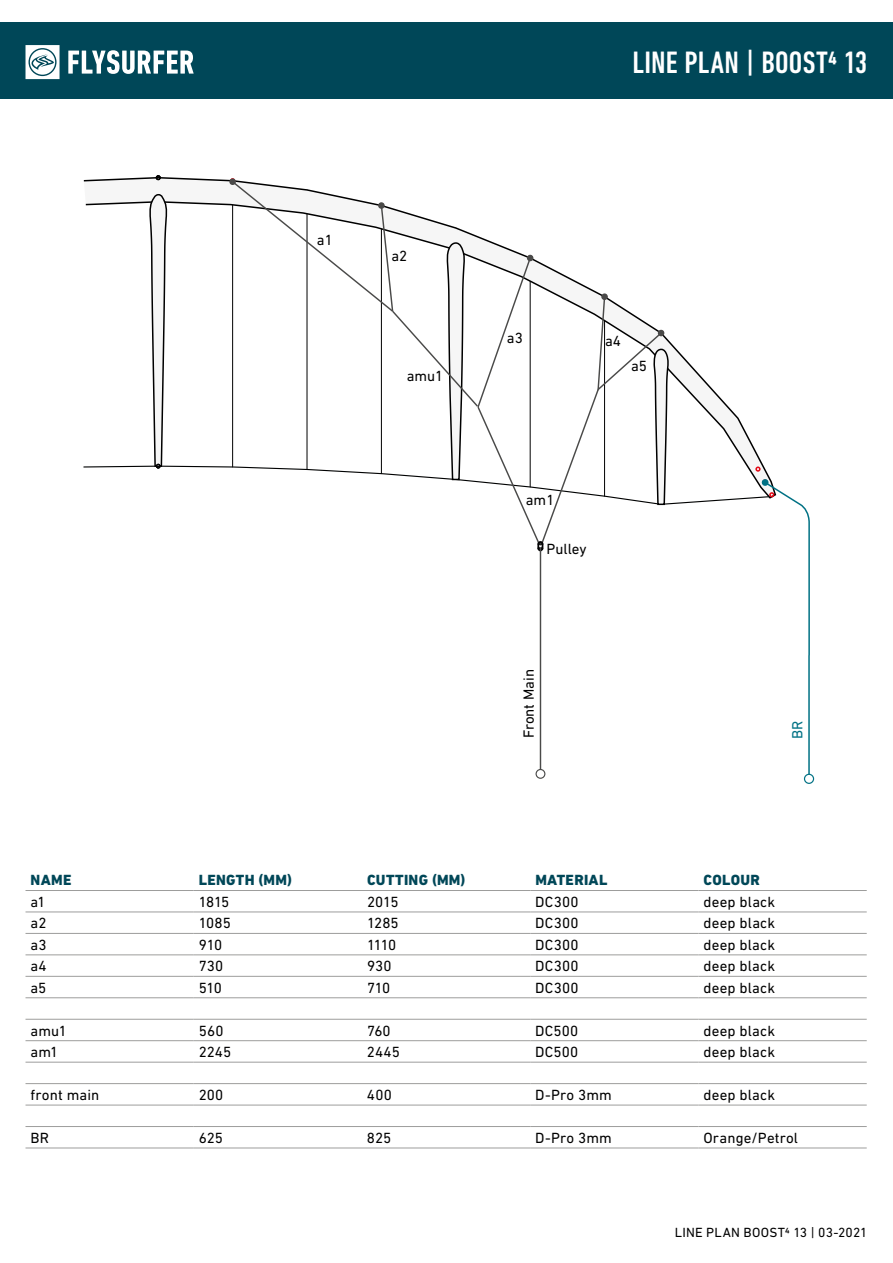
<style>
.page{position:relative;width:893px;height:1263px;background:#fff}
.page>*{position:absolute;margin:0;border:0;box-sizing:border-box;transform-origin:0 0}
.t1{font:500 condensed 31.5px "DIN Next LT Pro";letter-spacing:.01em;color:#fff}
.t2{font:15px "DIN Next LT Pro";letter-spacing:.01em;color:#000}
.t3{font:800 15px "DIN Next LT Pro";letter-spacing:.02em;color:#004758}
.t4{font:15px "DIN Next LT Pro";color:#007184}
.t5{font:13.5px "DIN Next LT Pro";letter-spacing:.015em;color:#000}
</style>
<div class="page">
<div style="left:0;top:22px;width:893px;height:77px;background:#004758"></div>
<svg style="left:68px;top:50px;width:126px;height:24px"></svg>
<svg style="left:26px;top:45px;width:34px;height:34px"></svg>
<svg style="left:83px;top:175px;width:731px;height:609px"></svg>
<hr style="left:26px;top:912px;width:168px;height:1px;background:#9d9d9c">
<hr style="left:194px;top:912px;width:168px;height:1px;background:#9d9d9c">
<hr style="left:362px;top:912px;width:168px;height:1px;background:#9d9d9c">
<hr style="left:530px;top:912px;width:168px;height:1px;background:#9d9d9c">
<hr style="left:698px;top:912px;width:169px;height:1px;background:#9d9d9c">
<hr style="left:26px;top:933px;width:168px;height:1px;background:#9d9d9c">
<hr style="left:194px;top:933px;width:168px;height:1px;background:#9d9d9c">
<hr style="left:362px;top:933px;width:168px;height:1px;background:#9d9d9c">
<hr style="left:530px;top:933px;width:168px;height:1px;background:#9d9d9c">
<hr style="left:698px;top:933px;width:169px;height:1px;background:#9d9d9c">
<hr style="left:26px;top:954px;width:168px;height:1px;background:#9d9d9c">
<hr style="left:194px;top:954px;width:168px;height:1px;background:#9d9d9c">
<hr style="left:362px;top:954px;width:168px;height:1px;background:#9d9d9c">
<hr style="left:530px;top:954px;width:168px;height:1px;background:#9d9d9c">
<hr style="left:698px;top:954px;width:169px;height:1px;background:#9d9d9c">
<hr style="left:26px;top:976px;width:168px;height:1px;background:#9d9d9c">
<hr style="left:194px;top:976px;width:168px;height:1px;background:#9d9d9c">
<hr style="left:362px;top:976px;width:168px;height:1px;background:#9d9d9c">
<hr style="left:530px;top:976px;width:168px;height:1px;background:#9d9d9c">
<hr style="left:698px;top:976px;width:169px;height:1px;background:#9d9d9c">
<hr style="left:26px;top:997px;width:168px;height:1px;background:#9d9d9c">
<hr style="left:194px;top:997px;width:168px;height:1px;background:#9d9d9c">
<hr style="left:362px;top:997px;width:168px;height:1px;background:#9d9d9c">
<hr style="left:530px;top:997px;width:168px;height:1px;background:#9d9d9c">
<hr style="left:698px;top:997px;width:169px;height:1px;background:#9d9d9c">
<hr style="left:26px;top:1019px;width:168px;height:1px;background:#9d9d9c">
<hr style="left:194px;top:1019px;width:168px;height:1px;background:#9d9d9c">
<hr style="left:362px;top:1019px;width:168px;height:1px;background:#9d9d9c">
<hr style="left:530px;top:1019px;width:168px;height:1px;background:#9d9d9c">
<hr style="left:698px;top:1019px;width:169px;height:1px;background:#9d9d9c">
<hr style="left:26px;top:1040px;width:168px;height:1px;background:#9d9d9c">
<hr style="left:194px;top:1040px;width:168px;height:1px;background:#9d9d9c">
<hr style="left:362px;top:1040px;width:168px;height:1px;background:#9d9d9c">
<hr style="left:530px;top:1040px;width:168px;height:1px;background:#9d9d9c">
<hr style="left:698px;top:1040px;width:169px;height:1px;background:#9d9d9c">
<hr style="left:26px;top:1062px;width:168px;height:1px;background:#9d9d9c">
<hr style="left:194px;top:1062px;width:168px;height:1px;background:#9d9d9c">
<hr style="left:362px;top:1062px;width:168px;height:1px;background:#9d9d9c">
<hr style="left:530px;top:1062px;width:168px;height:1px;background:#9d9d9c">
<hr style="left:698px;top:1062px;width:169px;height:1px;background:#9d9d9c">
<hr style="left:26px;top:1083px;width:168px;height:1px;background:#9d9d9c">
<hr style="left:194px;top:1083px;width:168px;height:1px;background:#9d9d9c">
<hr style="left:362px;top:1083px;width:168px;height:1px;background:#9d9d9c">
<hr style="left:530px;top:1083px;width:168px;height:1px;background:#9d9d9c">
<hr style="left:698px;top:1083px;width:169px;height:1px;background:#9d9d9c">
<hr style="left:26px;top:1105px;width:168px;height:1px;background:#9d9d9c">
<hr style="left:194px;top:1105px;width:168px;height:1px;background:#9d9d9c">
<hr style="left:362px;top:1105px;width:168px;height:1px;background:#9d9d9c">
<hr style="left:530px;top:1105px;width:168px;height:1px;background:#9d9d9c">
<hr style="left:698px;top:1105px;width:169px;height:1px;background:#9d9d9c">
<hr style="left:26px;top:1126px;width:168px;height:1px;background:#9d9d9c">
<hr style="left:194px;top:1126px;width:168px;height:1px;background:#9d9d9c">
<hr style="left:362px;top:1126px;width:168px;height:1px;background:#9d9d9c">
<hr style="left:530px;top:1126px;width:168px;height:1px;background:#9d9d9c">
<hr style="left:698px;top:1126px;width:169px;height:1px;background:#9d9d9c">
<hr style="left:26px;top:1148px;width:168px;height:1px;background:#9d9d9c">
<hr style="left:194px;top:1148px;width:168px;height:1px;background:#9d9d9c">
<hr style="left:362px;top:1148px;width:168px;height:1px;background:#9d9d9c">
<hr style="left:530px;top:1148px;width:168px;height:1px;background:#9d9d9c">
<hr style="left:698px;top:1148px;width:169px;height:1px;background:#9d9d9c">
<hr style="left:26px;top:890px;width:168px;height:1px;background:#9d9d9c">
<hr style="left:194px;top:890px;width:168px;height:1px;background:#9d9d9c">
<hr style="left:362px;top:890px;width:168px;height:1px;background:#9d9d9c">
<hr style="left:530px;top:890px;width:168px;height:1px;background:#9d9d9c">
<hr style="left:698px;top:890px;width:169px;height:1px;background:#9d9d9c">
<p class="t2" style="left:317px;top:231px;width:17px">a1</p>
<p class="t2" style="left:391px;top:247px;width:17px">a2</p>
<p class="t2" style="left:407px;top:367px;width:38px">amu1</p>
<h1 class="t1" style="left:632px;top:44px;width:237px">LINE PLAN | BOOST4 13</h1>
<p class="t2" style="left:507px;top:330px;width:17px">a3</p>
<p class="t2" style="left:605px;top:332px;width:17px">a4</p>
<p class="t2" style="left:631px;top:357px;width:17px">a5</p>
<p class="t2" style="left:526px;top:492px;width:30px">am1</p>
<p class="t2" style="left:547px;top:541px;width:42px">Pulley</p>
<p class="t2" style="left:520px;top:738px;width:71px;rotate:-90deg">Front Main</p>
<p class="t4" style="left:789px;top:739px;width:20px;rotate:-90deg">BR</p>
<p class="t3" style="left:31px;top:871px;width:42px">NAME</p>
<p class="t3" style="left:199px;top:871px;width:95px">LENGTH (MM)</p>
<p class="t3" style="left:367px;top:871px;width:100px">CUTTING (MM)</p>
<p class="t3" style="left:535px;top:871px;width:74px">MATERIAL</p>
<p class="t3" style="left:704px;top:871px;width:58px">COLOUR</p>
<p class="t2" style="left:31px;top:893px;width:17px">a1</p>
<p class="t2" style="left:199px;top:893px;width:32px">1815</p>
<p class="t2" style="left:367px;top:893px;width:33px">2015</p>
<p class="t2" style="left:535px;top:893px;width:45px">DC300</p>
<p class="t2" style="left:703px;top:893px;width:73px">deep black</p>
<p class="t2" style="left:31px;top:914px;width:17px">a2</p>
<p class="t2" style="left:199px;top:914px;width:34px">1085</p>
<p class="t2" style="left:367px;top:914px;width:33px">1285</p>
<p class="t2" style="left:535px;top:914px;width:45px">DC300</p>
<p class="t2" style="left:703px;top:914px;width:73px">deep black</p>
<p class="t2" style="left:31px;top:936px;width:17px">a3</p>
<p class="t2" style="left:199px;top:936px;width:25px">910</p>
<p class="t2" style="left:367px;top:936px;width:31px">1110</p>
<p class="t2" style="left:535px;top:936px;width:45px">DC300</p>
<p class="t2" style="left:703px;top:936px;width:73px">deep black</p>
<p class="t2" style="left:31px;top:957px;width:18px">a4</p>
<p class="t2" style="left:199px;top:957px;width:26px">730</p>
<p class="t2" style="left:367px;top:957px;width:26px">930</p>
<p class="t2" style="left:535px;top:957px;width:45px">DC300</p>
<p class="t2" style="left:703px;top:957px;width:73px">deep black</p>
<p class="t2" style="left:31px;top:979px;width:17px">a5</p>
<p class="t2" style="left:199px;top:979px;width:25px">510</p>
<p class="t2" style="left:367px;top:979px;width:25px">710</p>
<p class="t2" style="left:535px;top:979px;width:45px">DC300</p>
<p class="t2" style="left:703px;top:979px;width:73px">deep black</p>
<p class="t2" style="left:31px;top:1022px;width:38px">amu1</p>
<p class="t2" style="left:199px;top:1022px;width:26px">560</p>
<p class="t2" style="left:367px;top:1022px;width:25px">760</p>
<p class="t2" style="left:535px;top:1022px;width:45px">DC500</p>
<p class="t2" style="left:703px;top:1022px;width:73px">deep black</p>
<p class="t2" style="left:31px;top:1043px;width:29px">am1</p>
<p class="t2" style="left:199px;top:1043px;width:34px">2245</p>
<p class="t2" style="left:367px;top:1043px;width:35px">2445</p>
<p class="t2" style="left:535px;top:1043px;width:45px">DC500</p>
<p class="t2" style="left:703px;top:1043px;width:73px">deep black</p>
<p class="t2" style="left:30px;top:1086px;width:70px">front main</p>
<p class="t2" style="left:199px;top:1086px;width:26px">200</p>
<p class="t2" style="left:367px;top:1086px;width:26px">400</p>
<p class="t2" style="left:535px;top:1086px;width:78px">D-Pro 3mm</p>
<p class="t2" style="left:703px;top:1086px;width:73px">deep black</p>
<p class="t2" style="left:30px;top:1129px;width:20px">BR</p>
<p class="t2" style="left:199px;top:1129px;width:26px">625</p>
<p class="t2" style="left:367px;top:1129px;width:26px">825</p>
<p class="t2" style="left:535px;top:1129px;width:78px">D-Pro 3mm</p>
<p class="t2" style="left:703px;top:1129px;width:96px">Orange/Petrol</p>
<p class="t5" style="left:675px;top:1225px;width:194px">LINE PLAN BOOST4 13 | 03-2021</p>
</div>
